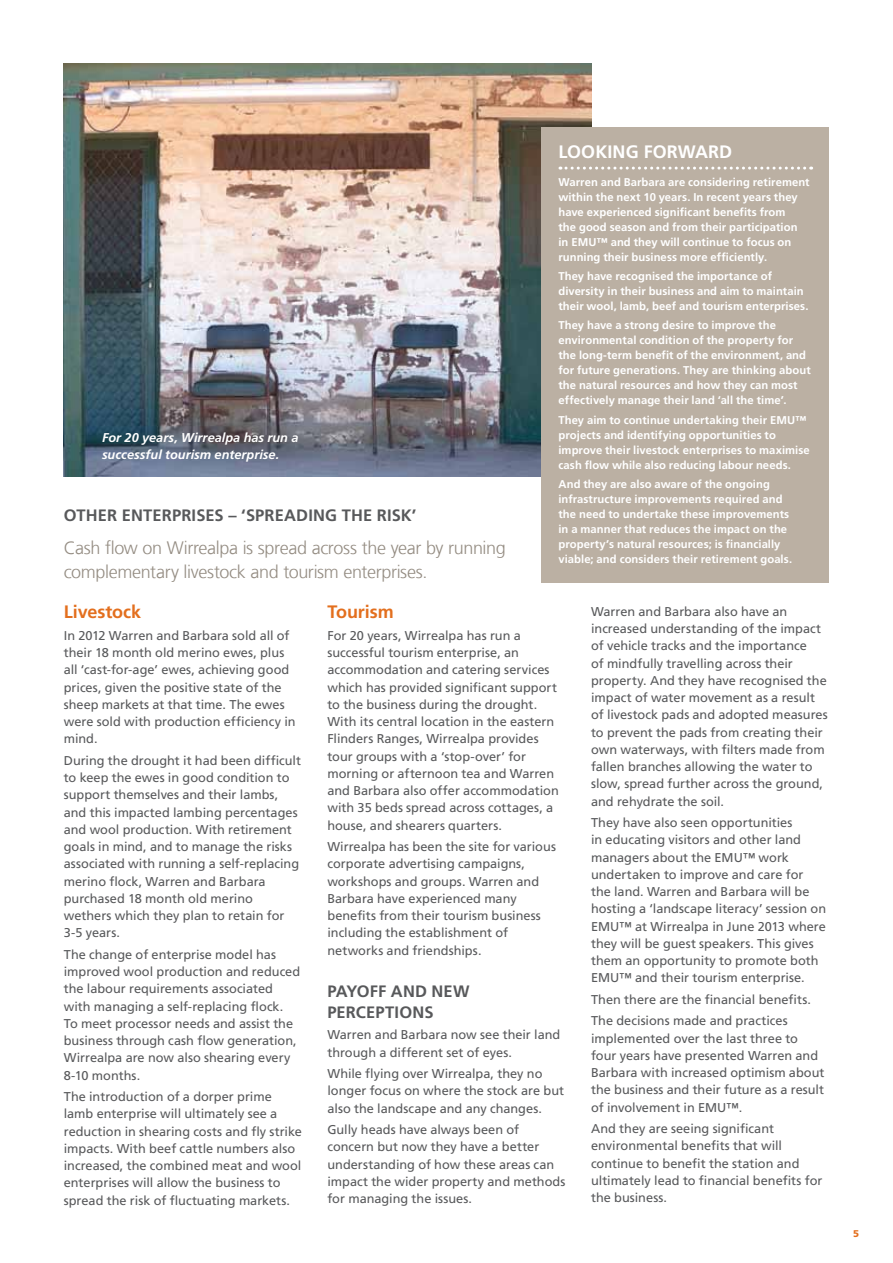
<style>
.page{position:relative;width:893px;height:1263px;background:#fff}
.page>*{position:absolute;margin:0;border:0;box-sizing:border-box;transform-origin:0 0}
.t1{font:300 18px/24px "Frutiger LT Com";letter-spacing:-.02em;color:#948c82}
.t2{font:700 18px "Frutiger LT Com";color:#e36f1e}
.t3{font:700 18px "Frutiger LT Com";letter-spacing:.005em;color:#fff}
.t4{font:700 16.5px/21px "Frutiger LT Com";letter-spacing:.01em;color:#58595b}
.t5{font:12.75px/17.2px "Frutiger LT Com";color:#58595b}
.t6{font:italic 700 12.75px/17.2px "Frutiger";color:#fff}
.t7{font:700 11.25px/15px "Frutiger LT Com";letter-spacing:.005em;color:#fff}
.t8{font:900 9.75px "Frutiger";color:#e36f1e}
</style>
<div class="page">
<img style="left:64px;top:64px;width:527px;height:413px">
<div style="left:541px;top:128px;width:288px;height:455px;background:#bbb0a3"></div>
<svg style="left:560px;top:167px;width:252px;height:3px"></svg>
<h1 class="t3" style="left:558px;top:141px;width:123px">Looking forwar</h1>
<h1 class="t3" style="left:719px;top:141px;width:14px">d</h1>
<p class="t7" style="left:558px;top:174px;width:253px">Warren and Barbara are considering retirement within the next 10 years. In recent years they have experienced significant benefits from<br>the good season and from their participation in EMU</p>
<p class="t7" style="left:558px;top:234px;width:234px;text-indent:38px">™ and they will continue to focus on running their business more efficiently.</p>
<p class="t7" style="left:558px;top:269px;width:252px">They have recognised the importance of diversity in their business and aim to maintain their wool, lamb, beef and tourism enterprises.</p>
<p class="t7" style="left:558px;top:318px;width:254px">They have a strong desire to improve the environmental condition of the property for the long-term benefit of the environment, and for future generations. They are thinking about the natural resources and how they can most effectively manage their land ‘all the time’.</p>
<p class="t7" style="left:558px;top:412px;width:221px">They aim to continue undertaking their EMU</p>
<p class="t7" style="left:795px;top:412px;width:13px">™</p>
<p class="t7" style="left:558px;top:427px;width:253px">projects and identifying opportunities to improve their livestock enterprises to maximise cash flow while also reducing labour needs.</p>
<p class="t7" style="left:558px;top:476px;width:235px">And they are also aware of the ongoing infrastructure improvements required and the need to undertake these improvements in a manner that reduces the impact on the property’s natural resources; is financially viable; and considers their retirement goals.</p>
<p class="t6" style="left:102px;top:429px;width:198px">For 20 years, Wirrealpa has run a successful tourism enterprise.</p>
<p class="t4" style="left:64px;top:505px;width:354px">Other enterprises – ‘spreading the risk’</p>
<h1 class="t1" style="left:64px;top:536px;width:443px">Cash flow on Wirrealpa is spread across the year by running complementary livestock and tourism enterprises.</h1>
<h1 class="t2" style="left:327px;top:601px;width:68px">Tourism</h1>
<p class="t5" style="left:327px;top:627px;width:233px">For 20 years, Wirrealpa has run a successful tourism enterprise, an accommodation and catering services which has provided significant support to the business during the drought.<br>With its central location in the eastern Flinders Ranges, Wirrealpa provides tour groups with a ‘stop-over’ for morning or afternoon tea and Warren and Barbara also offer accommodation with 35 beds spread across cottages, a house, and shearers quarters.</p>
<p class="t5" style="left:327px;top:838px;width:230px">Wirrealpa has been the site for various corporate advertising campaigns, workshops and groups. Warren and Barbara have experienced many benefits from their tourism business including the establishment of networks and friendships.</p>
<p class="t4" style="left:327px;top:981px;width:142px">Payoff and new perceptions</p>
<p class="t5" style="left:327px;top:1026px;width:234px">Warren and Barbara now see their land through a different set of eyes.</p>
<p class="t5" style="left:327px;top:1065px;width:238px">While flying over Wirrealpa, they no longer focus on where the stock are but also the landscape and any changes.</p>
<p class="t5" style="left:327px;top:1121px;width:240px">Gully heads have always been of concern but now they have a better understanding of how these areas can impact the wider property and methods for managing the issues.</p>
<h1 class="t2" style="left:64px;top:601px;width:79px">Livestock</h1>
<p class="t5" style="left:64px;top:627px;width:233px">In 2012 Warren and Barbara sold all of their 18 month old merino ewes, plus all ‘cast-for-age’ ewes, achieving good prices, given the positive state of the sheep markets at that time. The ewes were sold with production efficiency in mind.</p>
<p class="t5" style="left:64px;top:752px;width:239px">During the drought it had been difficult to keep the ewes in good condition to support themselves and their lambs, and this impacted lambing percentages and wool production. With retirement goals in mind, and to manage the risks associated with running a self-replacing merino flock, Warren and Barbara purchased 18 month old merino wethers which they plan to retain for 3-5 years.</p>
<p class="t5" style="left:64px;top:946px;width:238px">The change of enterprise model has improved wool production and reduced the labour requirements associated with managing a self-replacing flock.<br>To meet processor needs and assist the business through cash flow generation, Wirrealpa are now also shearing every 8-10 months.</p>
<p class="t5" style="left:64px;top:1088px;width:240px">The introduction of a dorper prime lamb enterprise will ultimately see a reduction in shearing costs and fly strike impacts. With beef cattle numbers also increased, the combined meat and wool enterprises will allow the business to spread the risk of fluctuating markets.</p>
<p class="t5" style="left:591px;top:603px;width:238px">Warren and Barbara also have an increased understanding of the impact of vehicle tracks and the importance<br>of mindfully travelling across their property. And they have recognised the impact of water movement as a result of livestock pads and adopted measures to prevent the pads from creating their own waterways, with filters made from fallen branches allowing the water to slow, spread further across the ground, and rehydrate the soil.</p>
<p class="t5" style="left:591px;top:814px;width:237px">They have also seen opportunities<br>in educating visitors and other land managers about the EMU™ work undertaken to improve and care for the land. Warren and Barbara will be hosting a ‘landscape literacy’ session on EMU™ at Wirrealpa in June 2013 where they will be guest speakers. This gives them an opportunity to promote both EMU™ and their tourism enterprise.</p>
<p class="t5" style="left:591px;top:989px;width:221px;line-height:21.5px">Then there are the financial benefits.<br>The decisions made and practices</p>
<p class="t5" style="left:591px;top:1030px;width:235px">implemented over the last three to four years have presented Warren and Barbara with increased optimism about the business and their future as a result of involvement in EMU™.</p>
<p class="t5" style="left:591px;top:1120px;width:233px">And they are seeing significant environmental benefits that will continue to benefit the station and ultimately lead to financial benefits for the business.</p>
<p class="t8" style="left:853px;top:1227px;width:7px">5</p>
</div>
